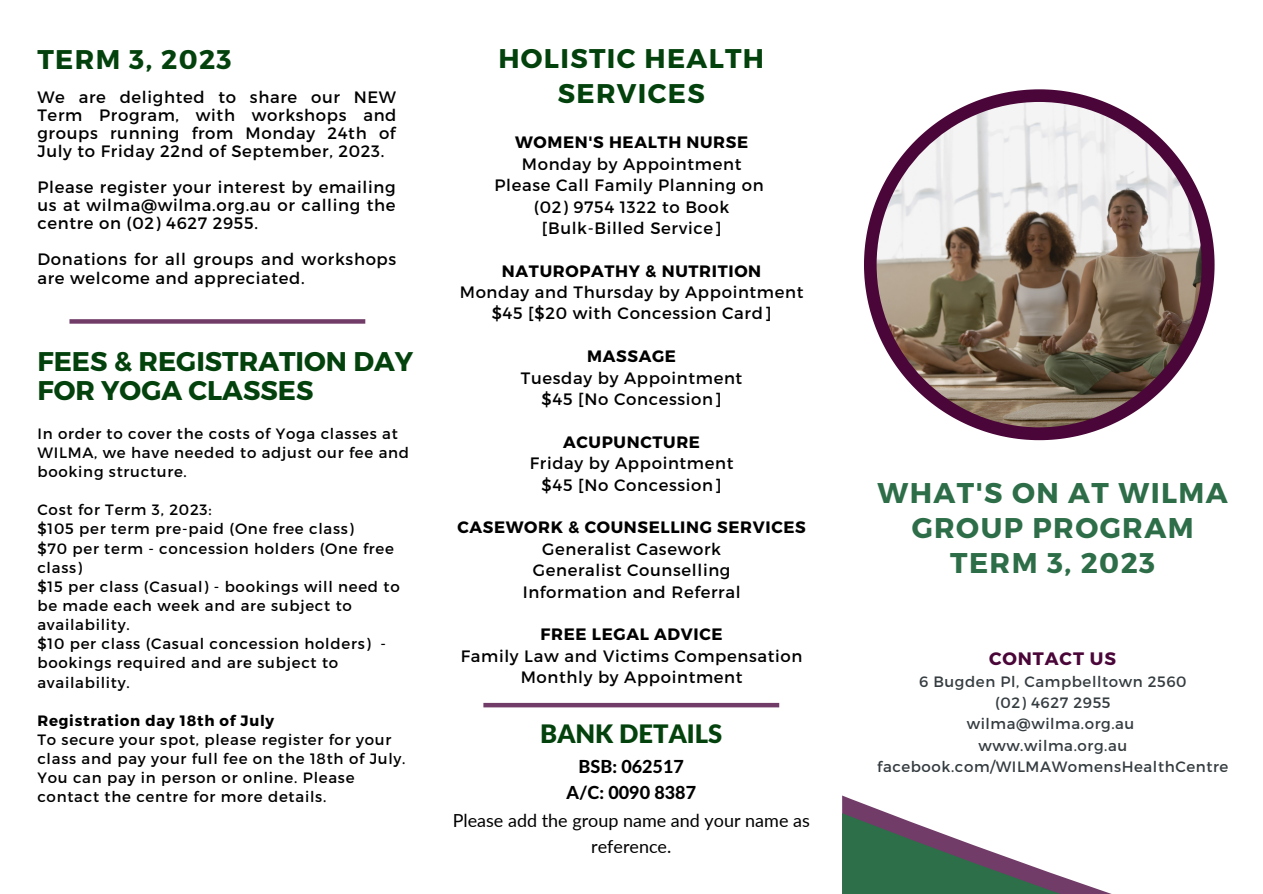
<style>
.page{position:relative;width:1263px;height:894px;background:#fff}
.page>*{position:absolute;margin:0;border:0;box-sizing:border-box;transform-origin:0 0}
.t1{font:700 28.5px "Montserrat";letter-spacing:.05em;color:#2d6e48}
.t2{font:700 27px/29.2px "Montserrat";color:#03420c}
.t3{font:700 27px/34.8px "Montserrat";letter-spacing:.05em;color:#03420c;text-align:center}
.t4{font:900 25.5px "Lato Latin";color:#03420c}
.t5{font:18px/25.8px "Lato";color:#000;text-align:center}
.t6{font:800 18px "Lato Latin";color:#000}
.t7{font:700 18px "Montserrat";letter-spacing:.05em;color:#4a0638}
.t8{font:16.5px/18px "Montserrat";letter-spacing:.04em;color:#000;text-align:justify}
.t9{font:700 16.5px "Montserrat";letter-spacing:.04em;color:#000}
.t10{font:15px/19px "Montserrat";letter-spacing:.05em;color:#000}
.t11{font:15px "Montserrat";letter-spacing:.04em;color:#353c40}
.t12{font:700 15px "Montserrat";letter-spacing:.05em;color:#000}
</style>
<div class="page">
<svg style="left:864px;top:89px;width:350px;height:351px"></svg>
<img style="left:877px;top:102px;width:325px;height:325px;border-radius:50%">
<svg style="left:842px;top:795px;width:267px;height:98px"></svg>
<div style="left:483px;top:702px;width:296px;height:5px;background:#713c68"></div>
<svg style="left:69px;top:319px;width:296px;height:4px"></svg>
<p class="t3" style="left:498px;top:40px;width:267px">HOLISTIC HEALTH<br>SERVICES</p>
<p class="t9" style="left:515px;top:132px;width:235px">WOMEN'S HEALTH NURSE</p>
<p class="t8" style="left:522px;top:154px;width:221px">Monday by Appointment</p>
<p class="t8" style="left:494px;top:175px;width:271px">Please Call Family Planning on</p>
<p class="t8" style="left:534px;top:197px;width:197px">(02) 9754 1322 to Book</p>
<p class="t8" style="left:542px;top:218px;width:181px">[Bulk-Billed Service]</p>
<p class="t9" style="left:502px;top:260px;width:261px">NATUROPATHY &amp; NUTRITION</p>
<p class="t8" style="left:460px;top:282px;width:345px">Monday and Thursday by Appointment</p>
<p class="t8" style="left:492px;top:304px;width:281px">$45 [$20 with Concession Card]</p>
<p class="t9" style="left:587px;top:345px;width:90px">MASSAGE</p>
<p class="t8" style="left:521px;top:368px;width:223px">Tuesday by Appointment</p>
<p class="t8" style="left:542px;top:389px;width:181px">$45 [No Concession]</p>
<p class="t9" style="left:563px;top:431px;width:138px">ACUPUNCTURE</p>
<p class="t8" style="left:530px;top:453px;width:205px">Friday by Appointment</p>
<p class="t8" style="left:542px;top:474px;width:181px">$45 [No Concession]</p>
<p class="t9" style="left:457px;top:516px;width:350px">CASEWORK &amp; COUNSELLING SERVICES</p>
<p class="t8" style="left:542px;top:539px;width:180px">Generalist Casework</p>
<p class="t8" style="left:533px;top:560px;width:199px">Generalist Counselling</p>
<p class="t8" style="left:523px;top:581px;width:219px">Information and Referral</p>
<p class="t9" style="left:541px;top:623px;width:183px">FREE LEGAL ADVICE</p>
<p class="t8" style="left:461px;top:645px;width:343px">Family Law and Victims Compensation</p>
<p class="t8" style="left:521px;top:667px;width:223px">Monthly by Appointment</p>
<p class="t3" style="left:37px;top:40px;width:196px">TERM 3, 2023</p>
<p class="t8" style="left:37px;top:88px;width:361px">We are delighted to share our NEW Term Program, with workshops and groups running from Monday 24th of July to Friday 22nd of September, 2023.</p>
<p class="t8" style="left:37px;top:178px;width:360px">Please register your interest by emailing us at wilma@wilma.org.au or calling the centre on (02) 4627 2955.</p>
<p class="t8" style="left:37px;top:250px;width:360px">Donations for all groups and workshops are welcome and appreciated.</p>
<p class="t2" style="left:37px;top:345px;width:377px">FEES &amp; REGISTRATION DAY<br>FOR YOGA CLASSES</p>
<p class="t10" style="left:37px;top:423px;width:373px">In order to cover the costs of Yoga classes at<br>WILMA, we have needed to adjust our fee and booking structure.</p>
<p class="t10" style="left:37px;top:499px;width:176px">Cost for Term 3, 2023:</p>
<p class="t10" style="left:37px;top:518px;width:318px">$105 per term pre-paid (One free class)</p>
<p class="t10" style="left:37px;top:537px;width:358px">$70 per term - concession holders (One free class)</p>
<p class="t10" style="left:37px;top:576px;width:364px">$15 per class (Casual) - bookings will need to be made each week and are subject to availability.</p>
<p class="t10" style="left:37px;top:633px;width:350px">$10 per class (Casual concession holders) - bookings required and are subject to availability.</p>
<p class="t12" style="left:37px;top:710px;width:238px">Registration day 18th of July</p>
<p class="t10" style="left:37px;top:729px;width:370px">To secure your spot, please register for your class and pay your full fee on the 18th of July.<br>You can pay in person or online. Please contact the centre for more details.</p>
<p class="t4" style="left:540px;top:722px;width:183px">BANK DETAILS</p>
<p class="t6" style="left:579px;top:758px;width:107px">BSB: 062517</p>
<p class="t6" style="left:566px;top:783px;width:131px">A/C: 0090 8387</p>
<p class="t5" style="left:453px;top:806px;width:359px">Please add the group name and your name as reference.</p>
<p class="t1" style="left:877px;top:474px;width:352px">WHAT'S ON AT WILMA</p>
<p class="t1" style="left:912px;top:509px;width:283px">GROUP PROGRAM</p>
<p class="t1" style="left:950px;top:543px;width:206px">TERM 3, 2023</p>
<p class="t7" style="left:989px;top:647px;width:128px">CONTACT US</p>
<p class="t11" style="left:919px;top:671px;width:269px">6 Bugden Pl, Campbelltown 2560</p>
<p class="t11" style="left:995px;top:692px;width:117px">(02) 4627 2955</p>
<p class="t11" style="left:967px;top:714px;width:169px">wilma@wilma.org.au</p>
<p class="t11" style="left:978px;top:735px;width:150px">www.wilma.org.au</p>
<p class="t11" style="left:877px;top:757px;width:353px">facebook.com/WILMAWomensHealthCentre</p>
</div>
